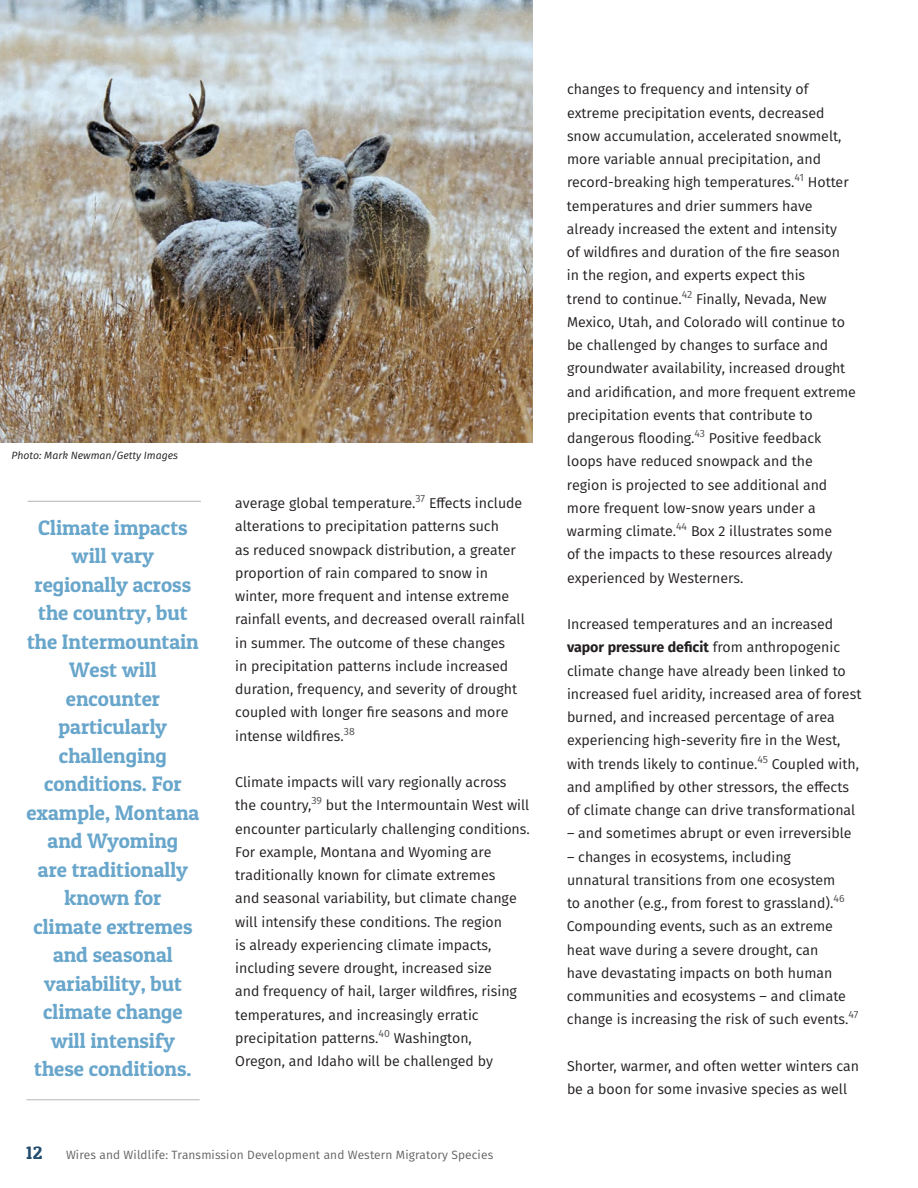
<style>
.page{position:relative;width:918px;height:1188px;background:#fff}
.page>*{position:absolute;margin:0;border:0;box-sizing:border-box;transform-origin:0 0}
.t1{font:21px/28.5px "Patua One";color:#69a6cb;text-align:center}
.t2{font:18px "Patua One";color:#234c6e}
.t3{font:14.25px/23.2px "Fira Sans";color:#231f20}
.t4{font:12px "Fira Sans";letter-spacing:.01em;color:#636366}
.t5{font:italic 10.5px "Fira Sans";color:#231f20}
.s1{font-weight:700}
</style>
<div class="page">
<img style="left:0;top:0;width:532px;height:442px">
<hr style="left:28px;top:501px;width:173px;height:1px;background:#bcbdc0">
<hr style="left:26px;top:1099px;width:174px;height:1px;background:#bcbdc0">
<p class="t5" style="left:12px;top:448px;width:168px">Photo: Mark Newman/Getty Images</p>
<p class="t1" style="left:26px;top:513px;width:174px">Climate impacts will vary regionally across the country, but the Intermountain<br>West will encounter particularly challenging conditions. For example, Montana and Wyoming<br>are traditionally known for<br>climate extremes and seasonal variability, but climate change will intensify these conditions.</p>
<p class="t3" style="left:235px;top:491px;width:291px">average global temperature.<sup>37</sup> Effects include alterations to precipitation patterns such<br>as reduced snowpack distribution, a greater proportion of rain compared to snow in winter, more frequent and intense extreme rainfall events, and decreased overall rainfall in summer. The outcome of these changes<br>in precipitation patterns include increased duration, frequency, and severity of drought coupled with longer fire seasons and more intense wildfires.<sup>38</sup></p>
<p class="t3" style="left:235px;top:770px;width:296px">Climate impacts will vary regionally across the country,<sup>39</sup> but the Intermountain West will encounter particularly challenging conditions.<br>For example, Montana and Wyoming are traditionally known for climate extremes<br>and seasonal variability, but climate change will intensify these conditions. The region<br>is already experiencing climate impacts, including severe drought, increased size<br>and frequency of hail, larger wildfires, rising temperatures, and increasingly erratic precipitation patterns.<sup>40</sup> Washington,<br>Oregon, and Idaho will be challenged by</p>
<p class="t2" style="left:26px;top:1141px;width:18px">12</p>
<p class="t4" style="left:66px;top:1146px;width:429px">Wires and Wildlife: Transmission Development and Western Migratory Species</p>
<p class="t3" style="left:567px;top:77px;width:290px">changes to frequency and intensity of extreme precipitation events, decreased snow accumulation, accelerated snowmelt, more variable annual precipitation, and record-breaking high temperatures.<sup>41</sup> Hotter temperatures and drier summers have already increased the extent and intensity<br>of wildfires and duration of the fire season<br>in the region, and experts expect this<br>trend to continue.<sup>42</sup> Finally, Nevada, New Mexico, Utah, and Colorado will continue to be challenged by changes to surface and groundwater availability, increased drought and aridification, and more frequent extreme precipitation events that contribute to dangerous flooding.<sup>43</sup> Positive feedback</p>
<p class="t3" style="left:567px;top:449px;width:247px">loops have reduced snowpack and the</p>
<p class="t3" style="left:567px;top:473px;width:262px">region is projected to see additional and</p>
<p class="t3" style="left:567px;top:496px;width:267px">more frequent low-snow years under a warming climate.<sup>44</sup> Box 2 illustrates some of the impacts to these resources already experienced by Westerners.</p>
<p class="t3" style="left:567px;top:612px;width:296px">Increased temperatures and an increased <span class="s1">vapor pressure deficit</span> from anthropogenic climate change have already been linked to increased fuel aridity, increased area of forest burned, and increased percentage of area experiencing high-severity fire in the West, with trends likely to continue.<sup>45</sup> Coupled with, and amplified by other stressors, the effects of climate change can drive transformational</p>
<p class="t3" style="left:567px;top:821px;width:286px">– and sometimes abrupt or even irreversible</p>
<p class="t3" style="left:567px;top:845px;width:293px">– changes in ecosystems, including<br>unnatural transitions from one ecosystem<br>to another (e.g., from forest to grassland).<sup>46<br></sup>Compounding events, such as an extreme heat wave during a severe drought, can<br>have devastating impacts on both human communities and ecosystems – and climate change is increasing the risk of such events.<sup>47</sup></p>
<p class="t3" style="left:567px;top:1054px;width:293px">Shorter, warmer, and often wetter winters can be a boon for some invasive species as well</p>
</div>
